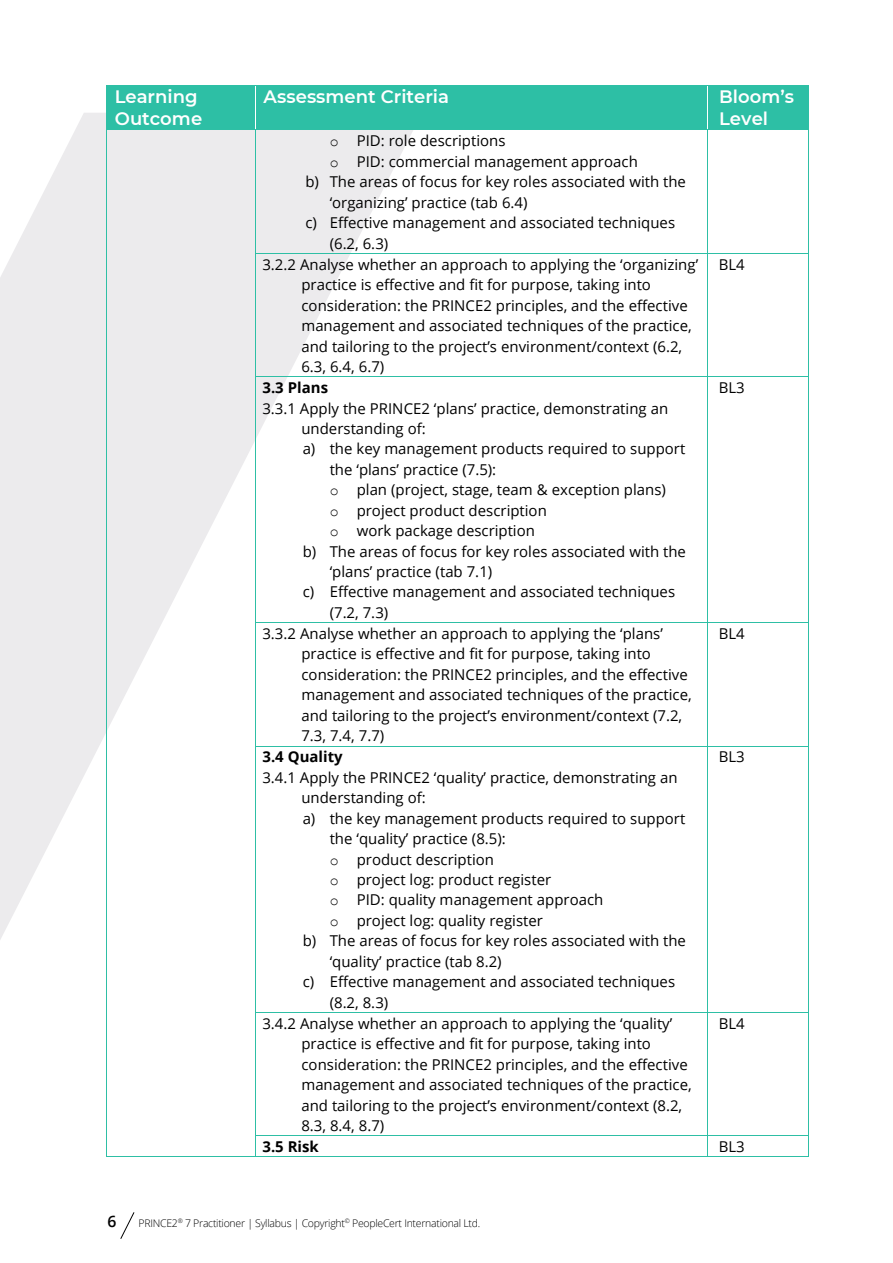
<style>
.page{position:relative;width:893px;height:1263px;background:#fff}
.page>*{position:absolute;margin:0;border:0;box-sizing:border-box;transform-origin:0 0}
.t1{font:600 18px/21.8px "Montserrat";color:#fff}
.t2{font:600 15.75px "Open Sans";color:#000}
.t3{font:15px/20.4px "Open Sans";color:#000}
.t4{font:700 15px "Open Sans";color:#000}
.t5{font:300 10.5px "Open Sans";letter-spacing:-.025em;color:#000}
.s1{font-family:"Courier New"}
</style>
<div class="page">
<svg style="left:0;top:113px;width:413px;height:827px"></svg>
<svg style="left:120px;top:1212px;width:15px;height:27px"></svg>
<div style="left:107px;top:86px;width:148px;height:44px;background:#2dbfa5"></div>
<div style="left:256px;top:86px;width:451px;height:44px;background:#2dbfa5"></div>
<div style="left:708px;top:86px;width:100px;height:44px;background:#2dbfa5"></div>
<hr style="left:107px;top:85px;width:148px;height:1px;background:#2ebfa5">
<hr style="left:256px;top:85px;width:451px;height:1px;background:#2ebfa5">
<hr style="left:708px;top:85px;width:100px;height:1px;background:#2ebfa5">
<hr style="left:106px;top:86px;width:1px;height:44px;background:#2ebfa5">
<hr style="left:255px;top:86px;width:1px;height:44px;background:#fff">
<hr style="left:808px;top:86px;width:1px;height:44px;background:#2ebfa5">
<hr style="left:107px;top:130px;width:148px;height:1px;background:#2ebfa5">
<hr style="left:256px;top:130px;width:451px;height:1px;background:#2ebfa5">
<hr style="left:708px;top:130px;width:100px;height:1px;background:#2ebfa5">
<hr style="left:106px;top:130px;width:1px;height:123px;background:#2ebfa5">
<hr style="left:255px;top:130px;width:1px;height:123px;background:#2ebfa5">
<hr style="left:707px;top:130px;width:1px;height:123px;background:#2ebfa5">
<hr style="left:808px;top:130px;width:1px;height:123px;background:#2ebfa5">
<hr style="left:256px;top:253px;width:451px;height:1px;background:#2ebfa5">
<hr style="left:708px;top:253px;width:100px;height:1px;background:#2ebfa5">
<hr style="left:106px;top:254px;width:1px;height:122px;background:#2ebfa5">
<hr style="left:255px;top:254px;width:1px;height:122px;background:#2ebfa5">
<hr style="left:707px;top:254px;width:1px;height:122px;background:#2ebfa5">
<hr style="left:808px;top:254px;width:1px;height:122px;background:#2ebfa5">
<hr style="left:256px;top:376px;width:451px;height:1px;background:#2ebfa5">
<hr style="left:708px;top:376px;width:100px;height:1px;background:#2ebfa5">
<hr style="left:106px;top:377px;width:1px;height:245px;background:#2ebfa5">
<hr style="left:255px;top:377px;width:1px;height:245px;background:#2ebfa5">
<hr style="left:707px;top:377px;width:1px;height:245px;background:#2ebfa5">
<hr style="left:808px;top:377px;width:1px;height:245px;background:#2ebfa5">
<hr style="left:256px;top:622px;width:451px;height:1px;background:#2ebfa5">
<hr style="left:708px;top:622px;width:100px;height:1px;background:#2ebfa5">
<hr style="left:106px;top:623px;width:1px;height:123px;background:#2ebfa5">
<hr style="left:255px;top:623px;width:1px;height:123px;background:#2ebfa5">
<hr style="left:707px;top:623px;width:1px;height:123px;background:#2ebfa5">
<hr style="left:808px;top:623px;width:1px;height:123px;background:#2ebfa5">
<hr style="left:256px;top:746px;width:451px;height:1px;background:#2ebfa5">
<hr style="left:708px;top:746px;width:100px;height:1px;background:#2ebfa5">
<hr style="left:106px;top:746px;width:1px;height:266px;background:#2ebfa5">
<hr style="left:255px;top:746px;width:1px;height:266px;background:#2ebfa5">
<hr style="left:707px;top:746px;width:1px;height:266px;background:#2ebfa5">
<hr style="left:808px;top:746px;width:1px;height:266px;background:#2ebfa5">
<hr style="left:256px;top:1012px;width:451px;height:1px;background:#2ebfa5">
<hr style="left:708px;top:1012px;width:100px;height:1px;background:#2ebfa5">
<hr style="left:106px;top:1013px;width:1px;height:122px;background:#2ebfa5">
<hr style="left:255px;top:1013px;width:1px;height:122px;background:#2ebfa5">
<hr style="left:707px;top:1013px;width:1px;height:122px;background:#2ebfa5">
<hr style="left:808px;top:1013px;width:1px;height:122px;background:#2ebfa5">
<hr style="left:256px;top:1135px;width:451px;height:1px;background:#2ebfa5">
<hr style="left:708px;top:1135px;width:100px;height:1px;background:#2ebfa5">
<svg style="left:106px;top:1135px;width:1px;height:22px"></svg>
<hr style="left:107px;top:1156px;width:148px;height:1px;background:#2ebfa5">
<svg style="left:255px;top:1135px;width:1px;height:22px"></svg>
<hr style="left:256px;top:1156px;width:451px;height:1px;background:#2ebfa5">
<svg style="left:707px;top:1135px;width:1px;height:22px"></svg>
<hr style="left:708px;top:1156px;width:100px;height:1px;background:#2ebfa5">
<svg style="left:808px;top:1135px;width:1px;height:22px"></svg>
<p class="t1" style="left:115px;top:85px;width:89px">Learning<br>Outcome</p>
<p class="t1" style="left:264px;top:85px;width:187px">Assessment Criteria</p>
<p class="t1" style="left:719px;top:85px;width:76px">Bloom’s<br>Level</p>
<p class="t3" style="left:330px;top:130px;width:177px"><span class="s1">o</span> PID: role descriptions</p>
<p class="t3" style="left:330px;top:151px;width:310px"><span class="s1">o</span> PID: commercial management approach</p>
<p class="t3" style="left:305px;top:171px;width:382px">b) The areas of focus for key roles associated with the</p>
<p class="t3" style="left:330px;top:192px;width:199px">‘organizing’ practice (tab 6.4)</p>
<p class="t3" style="left:305px;top:212px;width:371px">c) Effective management and associated techniques</p>
<p class="t3" style="left:330px;top:233px;width:60px">(6.2, 6.3)</p>
<p class="t3" style="left:263px;top:254px;width:437px">3.2.2 Analyse whether an approach to applying the ‘organizing’</p>
<p class="t3" style="left:301px;top:274px;width:351px">practice is effective and fit for purpose, taking into</p>
<p class="t3" style="left:301px;top:295px;width:388px">consideration: the PRINCE2 principles, and the effective</p>
<p class="t3" style="left:301px;top:315px;width:392px">management and associated techniques of the practice,</p>
<p class="t3" style="left:301px;top:335px;width:382px">and tailoring to the project’s environment/context (6.2,</p>
<p class="t3" style="left:301px;top:356px;width:84px">6.3, 6.4, 6.7)</p>
<p class="t3" style="left:719px;top:254px;width:27px">BL4</p>
<p class="t4" style="left:263px;top:377px;width:67px">3.3 Plans</p>
<p class="t3" style="left:263px;top:397px;width:407px">3.3.1 Apply the PRINCE2 ‘plans’ practice, demonstrating an</p>
<p class="t3" style="left:301px;top:418px;width:126px">understanding of:</p>
<p class="t3" style="left:303px;top:438px;width:384px">a) the key management products required to support</p>
<p class="t3" style="left:330px;top:459px;width:168px">the ‘plans’ practice (7.5):</p>
<p class="t3" style="left:330px;top:479px;width:338px"><span class="s1">o</span> plan (project, stage, team &amp; exception plans)</p>
<p class="t3" style="left:330px;top:500px;width:219px"><span class="s1">o</span> project product description</p>
<p class="t3" style="left:330px;top:520px;width:207px"><span class="s1">o</span> work package description</p>
<p class="t3" style="left:303px;top:541px;width:385px">b) The areas of focus for key roles associated with the</p>
<p class="t3" style="left:330px;top:561px;width:164px">‘plans’ practice (tab 7.1)</p>
<p class="t3" style="left:303px;top:581px;width:374px">c) Effective management and associated techniques</p>
<p class="t3" style="left:330px;top:602px;width:60px">(7.2, 7.3)</p>
<p class="t3" style="left:719px;top:377px;width:27px">BL3</p>
<p class="t3" style="left:301px;top:623px;width:392px;text-indent:-39px">3.3.2 Analyse whether an approach to applying the ‘plans’ practice is effective and fit for purpose, taking into consideration: the PRINCE2 principles, and the effective management and associated techniques of the practice, and tailoring to the project’s environment/context (7.2, 7.3, 7.4, 7.7)</p>
<p class="t3" style="left:719px;top:623px;width:27px">BL4</p>
<p class="t4" style="left:263px;top:746px;width:82px">3.4 Quality</p>
<p class="t3" style="left:263px;top:767px;width:417px">3.4.1 Apply the PRINCE2 ‘quality’ practice, demonstrating an</p>
<p class="t3" style="left:301px;top:787px;width:126px">understanding of:</p>
<p class="t3" style="left:303px;top:808px;width:384px">a) the key management products required to support</p>
<p class="t3" style="left:330px;top:828px;width:178px">the ‘quality’ practice (8.5):</p>
<p class="t3" style="left:330px;top:848px;width:166px"><span class="s1">o</span> product description</p>
<p class="t3" style="left:330px;top:869px;width:223px"><span class="s1">o</span> project log: product register</p>
<p class="t3" style="left:330px;top:889px;width:275px"><span class="s1">o</span> PID: quality management approach</p>
<p class="t3" style="left:330px;top:910px;width:215px"><span class="s1">o</span> project log: quality register</p>
<p class="t3" style="left:303px;top:930px;width:385px">b) The areas of focus for key roles associated with the</p>
<p class="t3" style="left:330px;top:951px;width:173px">‘quality’ practice (tab 8.2)</p>
<p class="t3" style="left:303px;top:971px;width:374px">c) Effective management and associated techniques</p>
<p class="t3" style="left:330px;top:992px;width:60px">(8.2, 8.3)</p>
<p class="t3" style="left:719px;top:746px;width:27px">BL3</p>
<p class="t3" style="left:301px;top:1013px;width:392px;text-indent:-39px">3.4.2 Analyse whether an approach to applying the ‘quality’ practice is effective and fit for purpose, taking into consideration: the PRINCE2 principles, and the effective management and associated techniques of the practice, and tailoring to the project’s environment/context (8.2, 8.3, 8.4, 8.7)</p>
<p class="t3" style="left:719px;top:1013px;width:27px">BL4</p>
<p class="t4" style="left:263px;top:1136px;width:58px">3.5 Risk</p>
<p class="t3" style="left:719px;top:1136px;width:27px">BL3</p>
<p class="t2" style="left:107px;top:1210px;width:10px">6</p>
<p class="t5" style="left:139px;top:1216px;width:343px">PRINCE2<sup>®</sup> 7 Practitioner | Syllabus | Copyright<sup>©</sup> PeopleCert International Ltd.</p>
</div>
